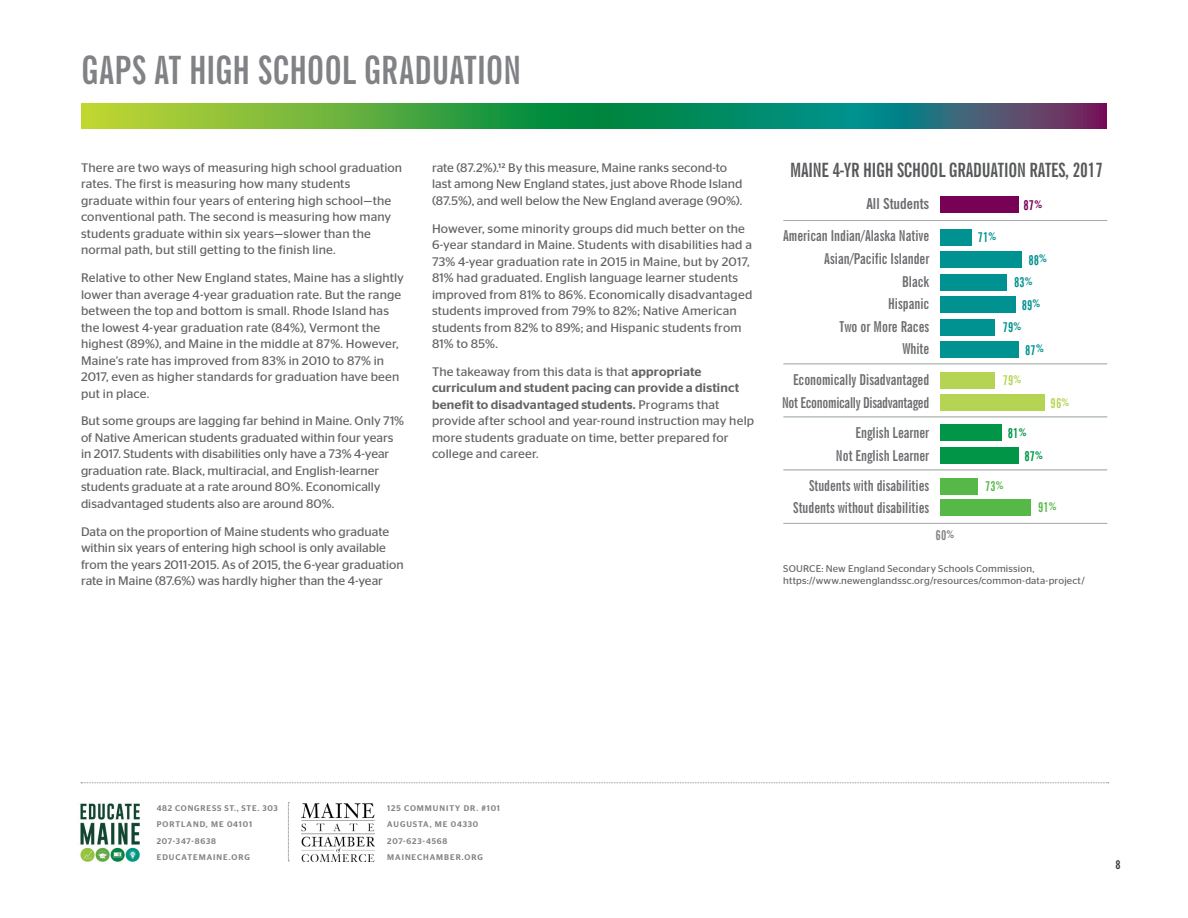
<style>
.page{position:relative;width:1188px;height:918px;background:#fff}
.page>*{position:absolute;margin:0;border:0;box-sizing:border-box;transform-origin:0 0}
._2019_A_Head{font:700 extra-condensed 39px "News Gothic BT";letter-spacing:-.005em;color:#808285}
.t1{font:700 extra-condensed 19.65px "News Gothic BT";letter-spacing:-.01em;color:#57585a}
.t2{font:700 extra-condensed 15px "News Gothic BT";color:#6c6d70}
.t3{font:700 extra-condensed 15px "News Gothic BT";letter-spacing:-.02em;color:#6c6d70}
.t4{font:700 condensed 15px "News Gothic BT";color:#6c6d70}
.t5{font:700 extra-condensed 13.5px "News Gothic BT";color:#009290}
.t6{font:700 extra-condensed 13.5px "News Gothic BT";color:#b5d453}
.t7{font:700 extra-condensed 13.5px "News Gothic BT";color:#009547}
.t8{font:700 extra-condensed 13.5px "News Gothic BT";color:#56b947}
.t9{font:700 extra-condensed 13.5px "News Gothic BT";color:#760155}
.t10{font:700 extra-condensed 13.5px "News Gothic BT";color:#808285}
._2019_Body_Text{font:12.3px/16.5px "Stag Sans";letter-spacing:.005em;color:#636366}
.t11{font:700 condensed 12px "News Gothic BT";color:#3e3e3f}
._2019_Chart_Source{font:9.75px/12px "Stag Sans";letter-spacing:.02em;color:#636366}
.t12{font:500 8.25px "Stag Sans";letter-spacing:.105em;color:#808285}
.s1{font-weight:500}
</style>
<div class="page">
<svg style="left:81px;top:104px;width:1026px;height:25px;background:#409253"></svg>
<svg style="left:81px;top:782px;width:1028px;height:1px"></svg>
<img style="left:80px;top:803px;width:60px;height:59px">
<svg style="left:288px;top:803px;width:1px;height:59px"></svg>
<img style="left:301px;top:804px;width:74px;height:58px">
<div style="left:940px;top:197px;width:78px;height:16px;background:#760155"></div>
<div style="left:940px;top:229px;width:31px;height:16px;background:#009290"></div>
<div style="left:940px;top:251px;width:82px;height:17px;background:#009290"></div>
<div style="left:940px;top:274px;width:67px;height:16px;background:#009290"></div>
<div style="left:940px;top:296px;width:76px;height:17px;background:#009290"></div>
<div style="left:940px;top:319px;width:55px;height:16px;background:#009290"></div>
<div style="left:940px;top:341px;width:78px;height:17px;background:#009290"></div>
<div style="left:940px;top:372px;width:55px;height:16px;background:#b5d453"></div>
<div style="left:940px;top:395px;width:104px;height:16px;background:#b5d453"></div>
<div style="left:940px;top:425px;width:61px;height:16px;background:#009547"></div>
<div style="left:940px;top:448px;width:78px;height:16px;background:#009547"></div>
<div style="left:940px;top:478px;width:37px;height:16px;background:#56b947"></div>
<div style="left:940px;top:499px;width:90px;height:16px;background:#56b947"></div>
<hr style="left:783px;top:220px;width:324px;height:1px;background:#a8a9ad">
<hr style="left:783px;top:364px;width:324px;height:1px;background:#a8a9ad">
<hr style="left:783px;top:417px;width:324px;height:1px;background:#a8a9ad">
<hr style="left:783px;top:470px;width:324px;height:1px;background:#a8a9ad">
<hr style="left:783px;top:523px;width:324px;height:1px;background:#a8a9ad">
<p class="_2019_A_Head" style="left:81px;top:46px;width:442px">GAPS AT HIGH SCHOOL GRADUATION</p>
<p class="_2019_Body_Text" style="left:81px;top:159px;width:323px">There are two ways of measuring high school graduation rates. The first is measuring how many students graduate within four years of entering high school—the conventional path. The second is measuring how many students graduate within six years—slower than the normal path, but still getting to the finish line.</p>
<p class="_2019_Body_Text" style="left:81px;top:270px;width:325px">Relative to other New England states, Maine has a slightly lower than average 4-year graduation rate. But the range between the top and bottom is small. Rhode Island has the lowest 4-year graduation rate (84%), Vermont the highest (89%), and Maine in the middle at 87%. However, Maine’s rate has improved from 83% in 2010 to 87% in 2017, even as higher standards for graduation have been put in place.</p>
<p class="_2019_Body_Text" style="left:81px;top:413px;width:325px">But some groups are lagging far behind in Maine. Only 71% of Native American students graduated within four years in 2017. Students with disabilities only have a 73% 4-year graduation rate. Black, multiracial, and English-learner students graduate at a rate around 80%. Economically disadvantaged students also are around 80%.</p>
<p class="_2019_Body_Text" style="left:81px;top:523px;width:324px">Data on the proportion of Maine students who graduate within six years of entering high school is only available from the years 2011-2015. As of 2015, the 6-year graduation rate in Maine (87.6%) was hardly higher than the 4-year</p>
<p class="_2019_Body_Text" style="left:432px;top:159px;width:312px">rate (87.2%).¹² By this measure, Maine ranks second-to last among New England states, just above Rhode Island (87.5%), and well below the New England average (90%).</p>
<p class="_2019_Body_Text" style="left:432px;top:220px;width:322px">However, some minority groups did much better on the 6-year standard in Maine. Students with disabilities had a 73% 4-year graduation rate in 2015 in Maine, but by 2017, 81% had graduated. English language learner students improved from 81% to 86%. Economically disadvantaged students improved from 79% to 82%; Native American students from 82% to 89%; and Hispanic students from 81% to 85%.</p>
<p class="_2019_Body_Text" style="left:432px;top:363px;width:324px">The takeaway from this data is that <span class="s1">appropriate curriculum and student pacing can provide a distinct benefit to disadvantaged students.</span> Programs that provide after school and year-round instruction may help more students graduate on time, better prepared for college and career.</p>
<p class="t1" style="left:790px;top:158px;width:315px">MAINE 4-YR HIGH SCHOOL GRADUATION RATES, 2017</p>
<p class="t4" style="left:866px;top:195px;width:64px">All Students</p>
<p class="t9" style="left:1024px;top:197px;width:20px">87<sup>%</sup></p>
<p class="t2" style="left:783px;top:227px;width:148px">American Indian/Alaska Native</p>
<p class="t5" style="left:978px;top:229px;width:20px">71<sup>%</sup></p>
<p class="t2" style="left:824px;top:249px;width:107px">Asian/Pacific Islander</p>
<p class="t5" style="left:1029px;top:252px;width:20px">88<sup>%</sup></p>
<p class="t2" style="left:902px;top:272px;width:29px">Black</p>
<p class="t5" style="left:1014px;top:274px;width:20px">83<sup>%</sup></p>
<p class="t2" style="left:888px;top:295px;width:43px">Hispanic</p>
<p class="t5" style="left:1022px;top:297px;width:20px">89<sup>%</sup></p>
<p class="t2" style="left:840px;top:317px;width:91px">Two or More Races</p>
<p class="t5" style="left:1003px;top:319px;width:20px">79<sup>%</sup></p>
<p class="t2" style="left:902px;top:340px;width:28px">White</p>
<p class="t5" style="left:1025px;top:342px;width:20px">87<sup>%</sup></p>
<p class="t2" style="left:793px;top:371px;width:138px">Economically Disadvantaged</p>
<p class="t6" style="left:1003px;top:372px;width:20px">79<sup>%</sup></p>
<p class="t3" style="left:782px;top:393px;width:149px">Not Economically Disadvantaged</p>
<p class="t6" style="left:1051px;top:395px;width:20px">96<sup>%</sup></p>
<p class="t2" style="left:856px;top:424px;width:75px">English Learner</p>
<p class="t7" style="left:1008px;top:425px;width:20px">81<sup>%</sup></p>
<p class="t2" style="left:836px;top:447px;width:95px">Not English Learner</p>
<p class="t7" style="left:1024px;top:448px;width:20px">87<sup>%</sup></p>
<p class="t2" style="left:809px;top:477px;width:122px">Students with disabilities</p>
<p class="t8" style="left:985px;top:478px;width:20px">73<sup>%</sup></p>
<p class="t2" style="left:793px;top:498px;width:137px">Students without disabilities</p>
<p class="t8" style="left:1038px;top:499px;width:20px">91<sup>%</sup></p>
<p class="t10" style="left:936px;top:527px;width:20px">60<sup>%</sup></p>
<p class="_2019_Chart_Source" style="left:783px;top:562px;width:303px">SOURCE: New England Secondary Schools Commission, https://www.newenglandssc.org/resources/common-data-project/</p>
<p class="t12" style="left:157px;top:803px;width:123px">482 CONGRESS ST., STE. 303</p>
<p class="t12" style="left:157px;top:820px;width:97px">PORTLAND, ME 04101</p>
<p class="t12" style="left:157px;top:836px;width:61px">207-347-8638</p>
<p class="t12" style="left:157px;top:852px;width:95px">EDUCATEMAINE.ORG</p>
<p class="t12" style="left:387px;top:803px;width:114px">125 COMMUNITY DR. #101</p>
<p class="t12" style="left:387px;top:820px;width:93px">AUGUSTA, ME 04330</p>
<p class="t12" style="left:387px;top:836px;width:62px">207-623-4568</p>
<p class="t12" style="left:387px;top:852px;width:97px">MAINECHAMBER.ORG</p>
<p class="t11" style="left:1116px;top:857px;width:7px">8</p>
</div>
